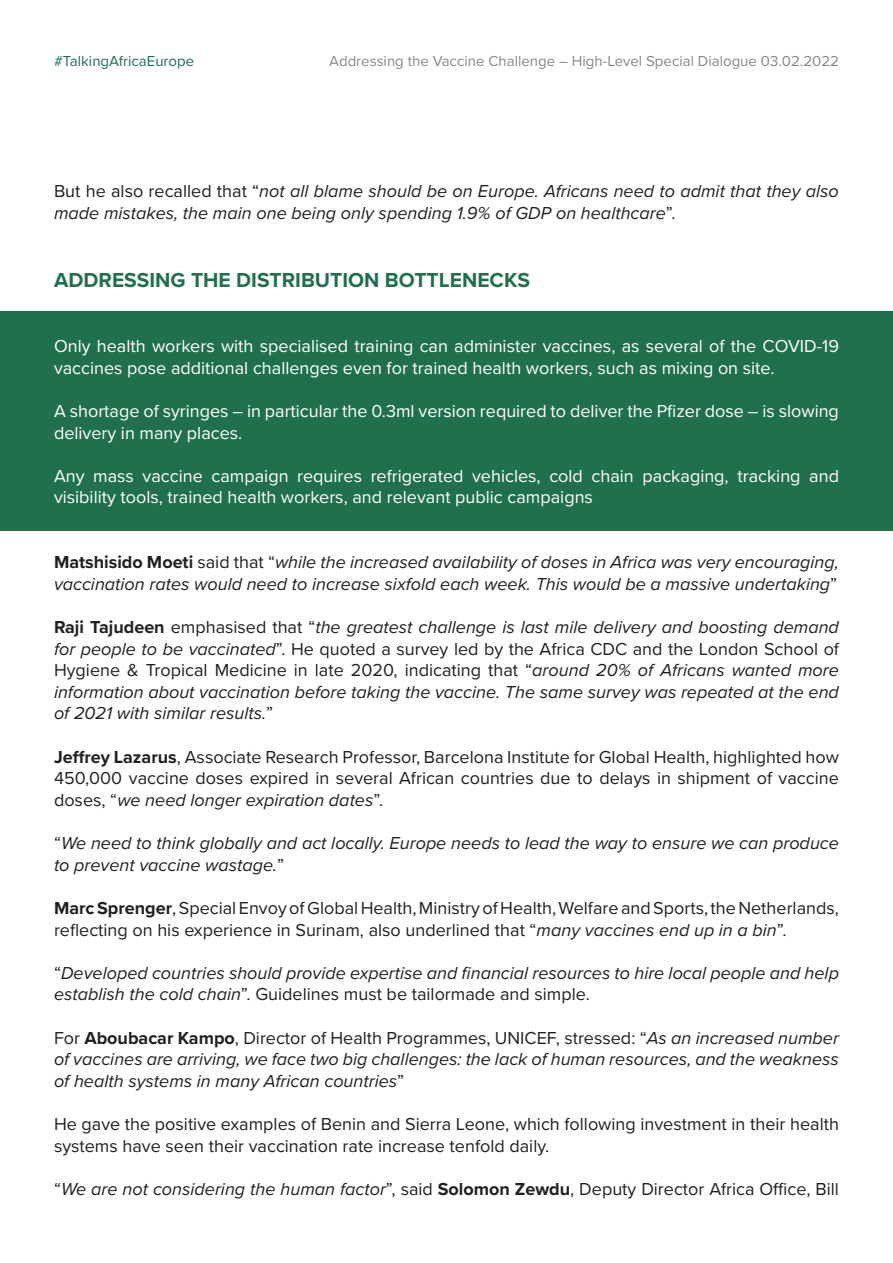
<style>
.page{position:relative;width:893px;height:1263px;background:#fff}
.page>*{position:absolute;margin:0;border:0;box-sizing:border-box;transform-origin:0 0}
.Subheading{font:700 21px "Proxima Nova";color:#20704d}
.body{font:italic 18px/21.6px "Proxima Nova";color:#231f20}
.body-2{font:18px/21.6px "Proxima Nova";color:#231f20}
.t1{font:18px/21.6px "Proxima Nova";color:#fff}
.t2{font:15px "Proxima Nova";color:#878787}
.t3{font:15px "Proxima Nova";color:#20704d}
.s1{font-style:normal}
.s2{font-weight:700;font-style:normal}
.s3{font-weight:700}
.s4{font-style:italic}
</style>
<div class="page">
<div style="left:0;top:311px;width:893px;height:220px;background:#20704d"></div>
<p class="t3" style="left:54px;top:50px;width:142px">#TalkingAfricaEurope</p>
<p class="t2" style="left:329px;top:50px;width:511px">Addressing the Vaccine Challenge – High-Level Special Dialogue 03.02.2022</p>
<p class="body" style="left:54px;top:180px;width:786px"><span class="s1">But he also recalled that “</span>not all blame should be on Europe. Africans need to admit that they also made mistakes, the main one being only spending 1.9% of GDP on healthcare<span class="s1">”.</span></p>
<p class="Subheading" style="left:54px;top:265px;width:478px">ADDRESSING THE DISTRIBUTION BOTTLENECKS</p>
<p class="t1" style="left:54px;top:335px;width:786px">Only health workers with specialised training can administer vaccines, as several of the COVID-19 vaccines pose additional challenges even for trained health workers, such as mixing on site.</p>
<p class="t1" style="left:54px;top:399px;width:786px">A shortage of syringes – in particular the 0.3ml version required to deliver the Pfizer dose – is slowing delivery in many places.</p>
<p class="t1" style="left:54px;top:464px;width:786px">Any mass vaccine campaign requires refrigerated vehicles, cold chain packaging, tracking and visibility tools, trained health workers, and relevant public campaigns</p>
<p class="body" style="left:54px;top:551px;width:786px"><span class="s2">Matshisido Moeti</span> <span class="s1">said that “</span>while the increased availability of doses in Africa was very encouraging, vaccination rates would need to increase sixfold each week. This would be a massive undertaking<span class="s1">”</span></p>
<p class="body" style="left:54px;top:615px;width:786px;text-align:justify"><span class="s2">Raji Tajudeen</span> <span class="s1">emphasised that “</span>the greatest challenge is last mile delivery and boosting demand for people to be vaccinated<span class="s1">”. He quoted a survey led by the Africa CDC and the London School of Hygiene &amp; Tropical Medicine in late 2020, indicating that “</span>around 20% of Africans wanted more information about vaccination before taking the vaccine. The same survey was repeated at the end of 2021 with similar results.<span class="s1">”</span></p>
<p class="body-2" style="left:54px;top:745px;width:786px;text-align:justify"><span class="s3">Jeffrey Lazarus</span>, Associate Research Professor, Barcelona Institute for Global Health, highlighted how 450,000 vaccine doses expired in several African countries due to delays in shipment of vaccine doses, “<span class="s4">we need longer expiration dates</span>”.</p>
<p class="body" style="left:54px;top:831px;width:786px"><span class="s1">“</span>We need to think globally and act locally. Europe needs to lead the way to ensure we can produce to prevent vaccine wastage.<span class="s1">”</span></p>
<p class="body-2" style="left:54px;top:896px;width:786px"><span class="s3">Marc Sprenger</span>, Special Envoy of Global Health, Ministry of Health, Welfare and Sports, the Netherlands, reflecting on his experience in Surinam, also underlined that “<span class="s4">many vaccines end up in a bin</span>”.</p>
<p class="body" style="left:54px;top:961px;width:786px"><span class="s1">“</span>Developed countries should provide expertise and financial resources to hire local people and help establish the cold chain<span class="s1">”. Guidelines must be tailormade and simple.</span></p>
<p class="body" style="left:54px;top:1026px;width:786px;text-align:justify"><span class="s1">For</span> <span class="s2">Aboubacar Kampo</span><span class="s1">, Director of Health Programmes, UNICEF, stressed: “</span>As an increased number of vaccines are arriving, we face two big challenges: the lack of human resources, and the weakness of health systems in many African countries<span class="s1">”</span></p>
<p class="body-2" style="left:54px;top:1112px;width:786px">He gave the positive examples of Benin and Sierra Leone, which following investment in their health systems have seen their vaccination rate increase tenfold daily.</p>
<p class="body-2" style="left:54px;top:1177px;width:786px">“<span class="s4">We are not considering the human factor</span>”, said <span class="s3">Solomon Zewdu</span>, Deputy Director Africa Office, Bill</p>
</div>
